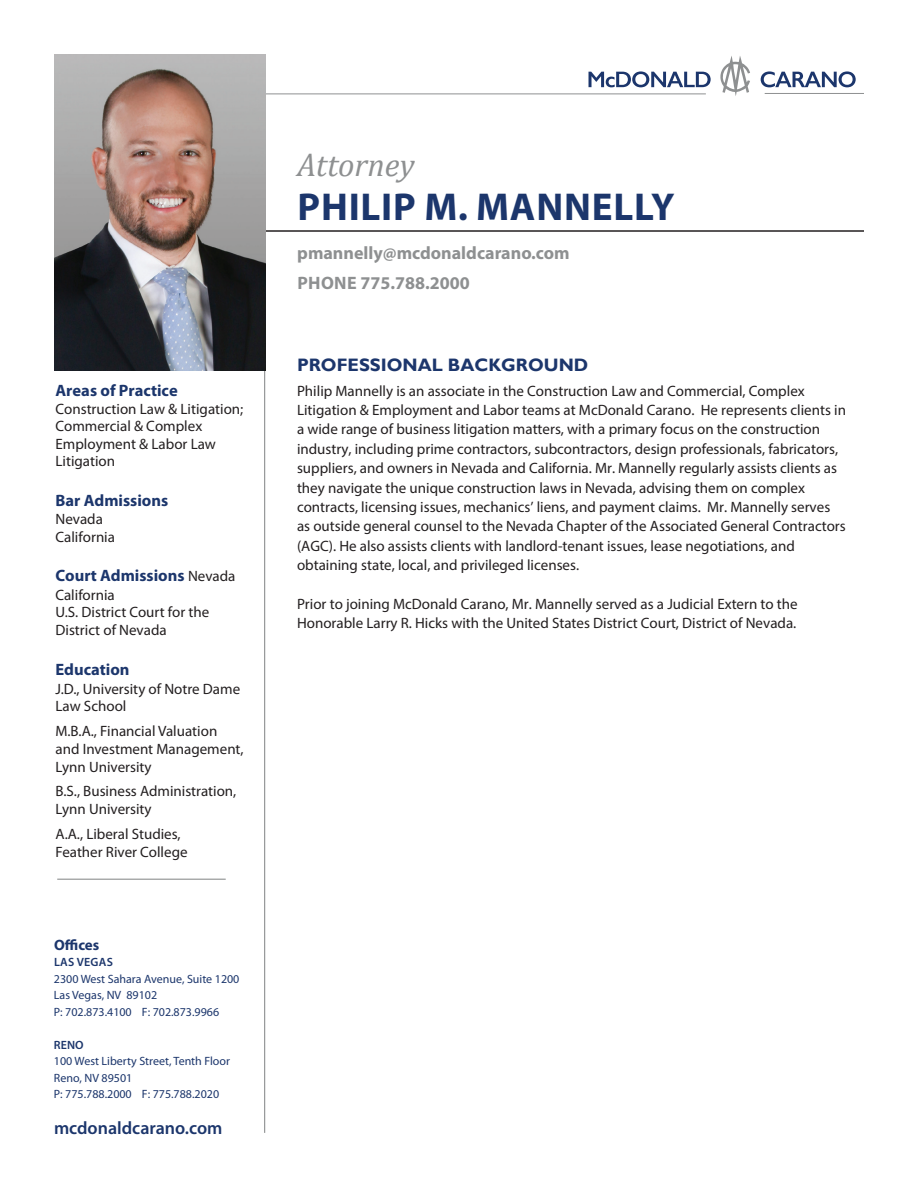
<style>
.page{position:relative;width:918px;height:1188px;background:#fff}
.page>*{position:absolute;margin:0;border:0;box-sizing:border-box;transform-origin:0 0}
.t1{font:700 39px "Myriad Pro";letter-spacing:.02em;color:#1c366c}
.t2{font:italic 32.4px "Cambria";color:#8e9091}
.t3{font:700 18px/30px "Myriad Pro";color:#8e9091}
.t4{font:700 18px "Gill Sans";color:#1c366c}
.t5{font:600 18px "Myriad Pro";color:#1c366c}
.t6{font:700 16.5px "Myriad Pro";color:#1c366c}
.t7{font:15px/19.4px "Myriad Pro";color:#231f20}
.t8{font:700 15px "Myriad Pro";color:#1c366c}
.t9{font:12px/16.5px "Myriad Pro";color:#1c366c}
.t10{font:600 12px "Myriad Pro";letter-spacing:.02em;color:#1c366c}
.s1{font-weight:400;font-size:15px;color:#231f20}
</style>
<div class="page">
<hr style="left:63px;top:230px;width:801px;height:2px;background:#231f20">
<hr style="left:264px;top:365px;width:1px;height:768px;background:#8e9091">
<hr style="left:57px;top:879px;width:169px;height:1px;background:#8e9091">
<svg style="left:589px;top:71px;width:122px;height:16px"></svg>
<svg style="left:761px;top:71px;width:95px;height:16px"></svg>
<hr style="left:198px;top:94px;width:508px;height:1px;background:#8e9091">
<hr style="left:765px;top:93px;width:99px;height:1px;background:#8e9091">
<svg style="left:720px;top:56px;width:30px;height:40px"></svg>
<img style="left:54px;top:54px;width:211px;height:317px">
<p class="t6" style="left:56px;top:379px;width:124px">Areas of Practice</p>
<p class="t7" style="left:56px;top:400px;width:189px;line-height:17.5px">Construction Law &amp; Litigation;<br>Commercial &amp; Complex<br>Employment &amp; Labor Law<br>Litigation</p>
<p class="t6" style="left:56px;top:490px;width:114px">Bar Admissions</p>
<p class="t7" style="left:56px;top:510px;width:61px;line-height:17.7px">Nevada<br>California</p>
<p class="t6" style="left:56px;top:565px;width:182px">Court Admissions <span class="s1">Nevada</span></p>
<p class="t7" style="left:56px;top:586px;width:155px;line-height:17.7px">California<br>U.S. District Court for the<br>District of Nevada</p>
<p class="t6" style="left:56px;top:659px;width:76px">Education</p>
<p class="t7" style="left:56px;top:680px;width:186px;line-height:17.4px">J.D., University of Notre Dame<br>Law School</p>
<p class="t7" style="left:56px;top:721px;width:190px;line-height:18px">M.B.A., Financial Valuation and Investment Management,<br>Lynn University</p>
<p class="t7" style="left:56px;top:782px;width:182px;line-height:17.4px">B.S., Business Administration,<br>Lynn University</p>
<p class="t7" style="left:56px;top:824px;width:134px;line-height:18px">A.A., Liberal Studies,<br>Feather River College</p>
<p class="t8" style="left:54px;top:935px;width:47px">Offices</p>
<p class="t10" style="left:54px;top:955px;width:60px">LAS VEGAS</p>
<p class="t9" style="left:54px;top:970px;width:187px">2300 West Sahara Avenue, Suite 1200<br>Las Vegas, NV 89102<br>P: 702.873.4100 F: 702.873.9966</p>
<p class="t10" style="left:54px;top:1037px;width:31px">RENO</p>
<p class="t9" style="left:54px;top:1053px;width:178px">100 West Liberty Street, Tenth Floor<br>Reno, NV 89501<br>P: 775.788.2000 F: 775.788.2020</p>
<p class="t5" style="left:54px;top:1116px;width:170px">mcdonaldcarano.com</p>
<h2 class="t2" style="left:297px;top:142px;width:119px">Attorney</h2>
<h1 class="t1" style="left:298px;top:181px;width:379px">PHILIP M. MANNELLY</h1>
<p class="t3" style="left:297px;top:237px;width:274px">pmannelly@mcdonaldcarano.com<br>PHONE 775.788.2000</p>
<p class="t4" style="left:297px;top:354px;width:293px">PROFESSIONAL BACKGROUND</p>
<p class="t7" style="left:297px;top:381px;width:551px">Philip Mannelly is an associate in the Construction Law and Commercial, Complex Litigation &amp; Employment and Labor teams at McDonald Carano. He represents clients in a wide range of business litigation matters, with a primary focus on the construction industry, including prime contractors, subcontractors, design professionals, fabricators, suppliers, and owners in Nevada and California. Mr. Mannelly regularly assists clients as they navigate the unique construction laws in Nevada, advising them on complex contracts, licensing issues, mechanics’ liens, and payment claims. Mr. Mannelly serves as outside general counsel to the Nevada Chapter of the Associated General Contractors (AGC). He also assists clients with landlord-tenant issues, lease negotiations, and obtaining state, local, and privileged licenses.</p>
<p class="t7" style="left:297px;top:594px;width:502px">Prior to joining McDonald Carano, Mr. Mannelly served as a Judicial Extern to the<br>Honorable Larry R. Hicks with the United States District Court, District of Nevada.</p>
</div>
